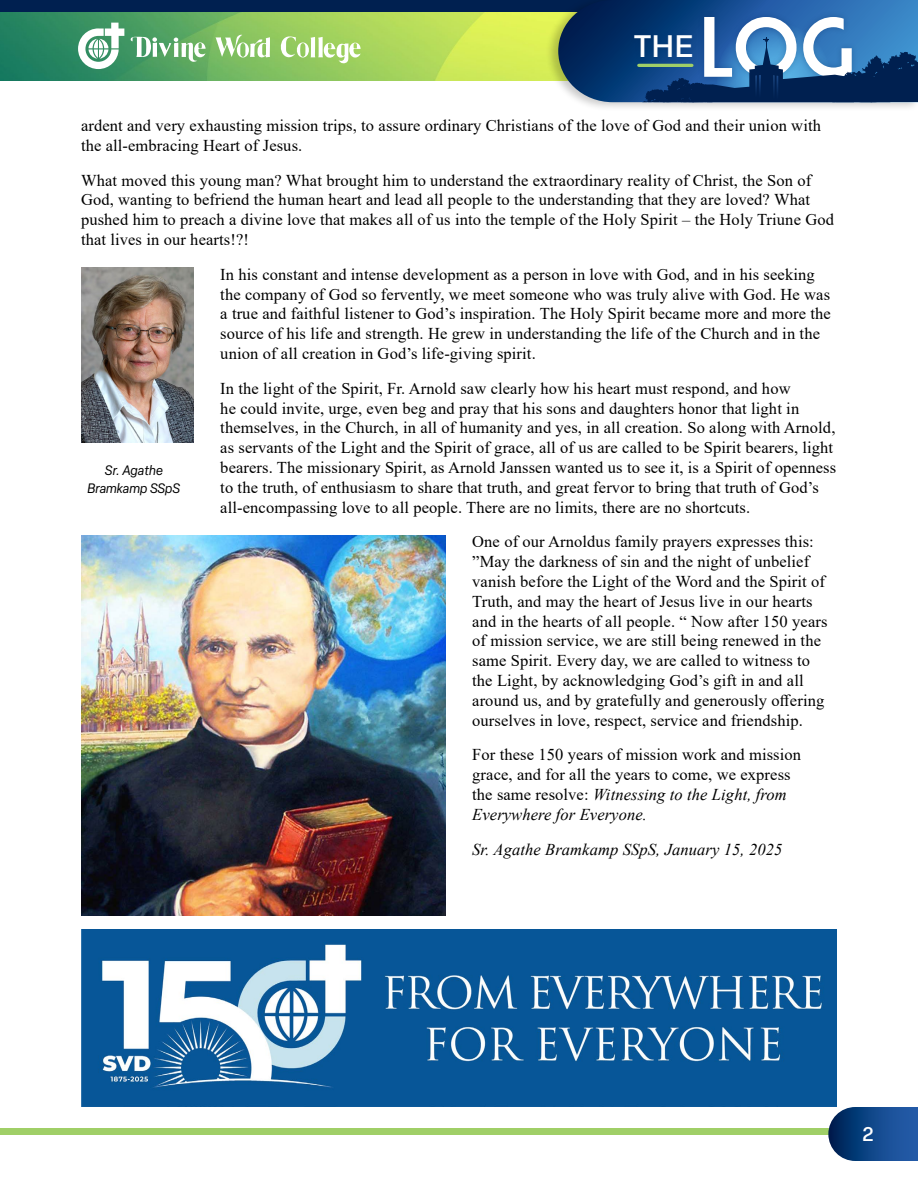
<style>
.page{position:relative;width:918px;height:1188px;background:#fff}
.page>*{position:absolute;margin:0;border:0;box-sizing:border-box;transform-origin:0 0}
.t1{font:75.45px "Moderna";color:#fff}
.t2{font:500 30.6px "Elza";color:#fff}
.t3{font:500 19.5px "Elza";color:#fff}
.t4{font:16.5px/19.8px "Times New Roman";letter-spacing:.005em;color:#000}
.t5{font:italic 16.5px "Times New Roman";letter-spacing:.005em;color:#000}
.t6{font:italic 13.5px/18px "Elza";letter-spacing:.005em;color:#000;text-align:center}
.s1{font-style:italic}
</style>
<div class="page">
<div style="left:0;top:1128px;width:918px;height:7px;background:#a0cf67"></div>
<svg style="left:828px;top:1107px;width:90px;height:54px;background:#21528f"></svg>
<div style="left:0;top:0;width:636px;height:22px;background:#002050"></div>
<img style="left:0;top:13px;width:545px;height:68px">
<svg style="left:78px;top:23px;width:46px;height:46px"></svg>
<svg style="left:280px;top:36px;width:81px;height:28px"></svg>
<svg style="left:215px;top:35px;width:55px;height:23px"></svg>
<svg style="left:131px;top:37px;width:75px;height:25px"></svg>
<div style="left:545px;top:0;width:373px;height:112px;background:#000;opacity:.21"></div>
<svg style="left:558px;top:0;width:360px;height:112px;background:#2f5e8f"></svg>
<img style="left:81px;top:268px;width:112px;height:175px">
<img style="left:81px;top:929px;width:756px;height:178px">
<img style="left:81px;top:536px;width:364px;height:380px">
<h2 class="t2" style="left:634px;top:25px;width:61px">THE</h2>
<h1 class="t1" style="left:699px;top:-1px;width:154px">LOG</h1>
<p class="t4" style="left:81px;top:115px;width:742px">ardent and very exhausting mission trips, to assure ordinary Christians of the love of God and their union with the all-embracing Heart of Jesus.</p>
<p class="t4" style="left:81px;top:170px;width:755px">What moved this young man? What brought him to understand the extraordinary reality of Christ, the Son of God, wanting to befriend the human heart and lead all people to the understanding that they are loved? What pushed him to preach a divine love that makes all of us into the temple of the Holy Spirit – the Holy Triune God that lives in our hearts!?!</p>
<p class="t4" style="left:220px;top:264px;width:612px">In his constant and intense development as a person in love with God, and in his seeking the company of God so fervently, we meet someone who was truly alive with God. He was a true and faithful listener to God’s inspiration. The Holy Spirit became more and more the source of his life and strength. He grew in understanding the life of the Church and in the union of all creation in God’s life-giving spirit.</p>
<p class="t4" style="left:220px;top:378px;width:617px">In the light of the Spirit, Fr. Arnold saw clearly how his heart must respond, and how<br>he could invite, urge, even beg and pray that his sons and daughters honor that light in themselves, in the Church, in all of humanity and yes, in all creation. So along with Arnold, as servants of the Light and the Spirit of grace, all of us are called to be Spirit bearers, light bearers. The missionary Spirit, as Arnold Janssen wanted us to see it, is a Spirit of openness to the truth, of enthusiasm to share that truth, and great fervor to bring that truth of God’s all-encompassing love to all people. There are no limits, there are no shortcuts.</p>
<p class="t4" style="left:472px;top:532px;width:357px">One of our Arnoldus family prayers expresses this: ”May the darkness of sin and the night of unbelief vanish before the Light of the Word and the Spirit of Truth, and may the heart of Jesus live in our hearts and in the hearts of all people. “ Now after 150 years of mission service, we are still being renewed in the same Spirit. Every day, we are called to witness to the Light, by acknowledging God’s gift in and all around us, and by gratefully and generously offering ourselves in love, respect, service and friendship.</p>
<p class="t4" style="left:472px;top:745px;width:330px">For these 150 years of mission work and mission grace, and for all the years to come, we express the same resolve: <span class="s1">Witnessing to the Light, from Everywhere for Everyone.</span></p>
<p class="t5" style="left:472px;top:838px;width:312px">Sr. Agathe Bramkamp SSpS, January 15, 2025</p>
<p class="t6" style="left:88px;top:461px;width:94px">Sr. Agathe<br>Bramkamp SSpS</p>
<p class="t3" style="left:863px;top:1121px;width:12px">2</p>
</div>
